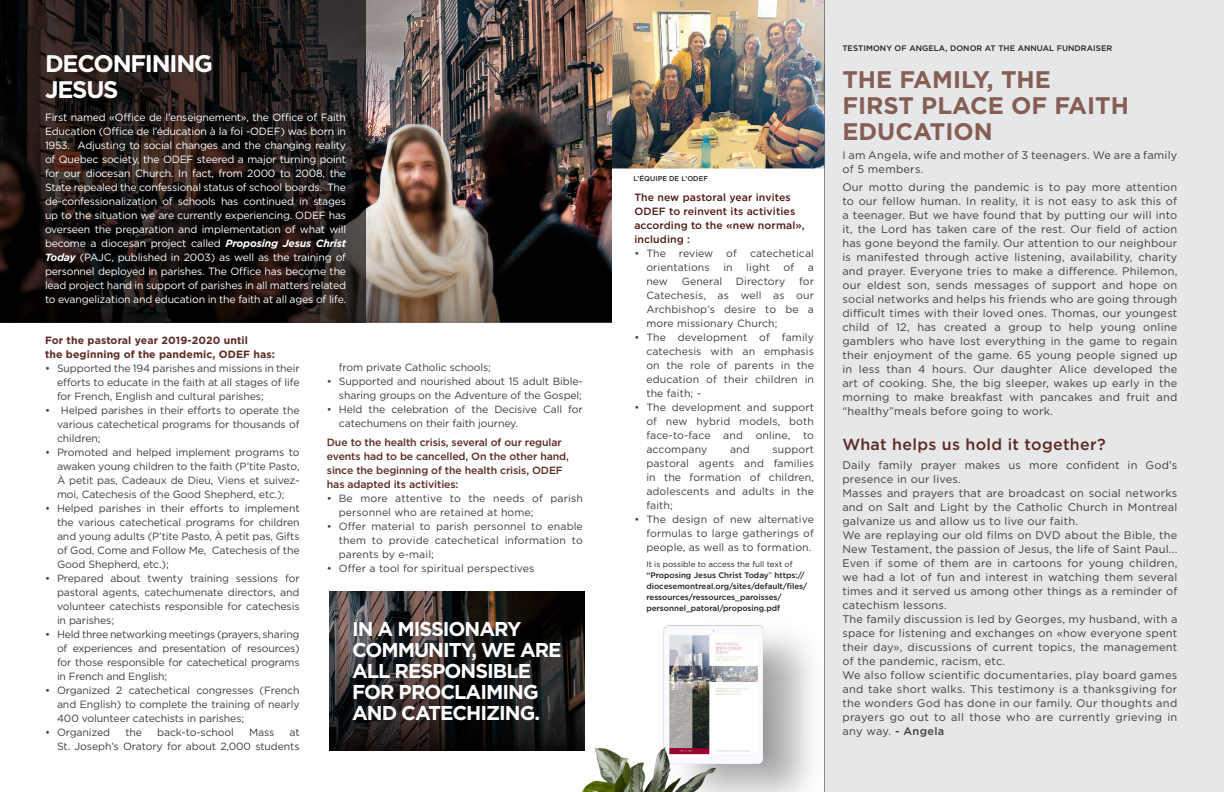
<style>
.page{position:relative;width:1224px;height:792px;background:#fff}
.page>*{position:absolute;margin:0;border:0;box-sizing:border-box;transform-origin:0 0}
.t1{font:700 24px/26px "Gotham";color:#875e54}
.t2{font:700 24px/26px "Gotham";letter-spacing:-.05em;color:#fff}
.t3{font:700 20px/21px "Gotham";letter-spacing:-.05em;color:#fff}
.t4{font:500 16px "Gotham";letter-spacing:.02em;color:#5c2a22}
.t5{font:11px/14px "Gotham";letter-spacing:.02em;color:#3e3e3f}
.t6{font:10.5px/14px "Gotham";letter-spacing:-.01em;color:#3e3e3f;text-align:justify}
.t7{font:10.5px/14px "Gotham";letter-spacing:-.02em;color:#fff;text-align:justify}
.t8{font:10.5px/14px "Gotham";letter-spacing:.01em;color:#3e3e3f}
.t9{font:500 10.5px/14px "Gotham";letter-spacing:-.01em;color:#5c2a22}
.t10{font:500 10.5px/14px "Gotham";letter-spacing:.01em;color:#501912}
.t11{font:700 10.5px/14px "Gotham";letter-spacing:.01em;color:#5c2a22}
.t12{font:500 8px/11px "Gotham";color:#231f20}
.t13{font:500 7px "Gotham";color:#231f20}
.s1{font-weight:700;font-style:italic}
.s2{font-weight:400}
.s3{font-weight:500}
</style>
<div class="page">
<div style="left:824px;top:0;width:400px;height:792px;background:#e6e7e9"></div>
<img style="left:366px;top:0;width:446px;height:323px">
<img style="left:329px;top:591px;width:256px;height:18px">
<img style="left:612px;top:0;width:212px;height:168px">
<svg style="left:0;top:0;width:366px;height:323px;background:#1b1413"></svg>
<svg style="left:329px;top:609px;width:205px;height:141px;background:#242121"></svg>
<img style="left:534px;top:600px;width:279px;height:192px">
<hr style="left:824px;top:0;width:1px;height:792px;background:#231f20">
<h1 class="t2" style="left:45px;top:50px;width:170px">DECONFINING<br>JESUS</h1>
<p class="t7" style="left:45px;top:110px;width:303px">First named «Office de l’enseignement», the Office of Faith Education (Office de l’éducation à la foi -ODEF) was born in 1953. Adjusting to social changes and the changing reality of Quebec society, the ODEF steered a major turning point for our diocesan Church. In fact, from 2000 to 2008, the State repealed the confessional status of school boards. The de-confessionalization of schools has continued in stages up to the situation we are currently experiencing. ODEF has overseen the preparation and implementation of what will become a diocesan project called <span class="s1">Proposing Jesus Christ Today</span> (PAJC, published in 2003) as well as the training of personnel deployed in parishes. The Office has become the lead project hand in support of parishes in all matters related to evangelization and education in the faith at all ages of life.</p>
<p class="t11" style="left:45px;top:333px;width:232px">For the pastoral year 2019-2020 until<br>the beginning of the pandemic, ODEF has:</p>
<p class="t6" style="left:57px;top:361px;width:244px;text-indent:-12px">• Supported the 194 parishes and missions in their efforts to educate in the faith at all stages of life for French, English and cultural parishes;</p>
<p class="t6" style="left:57px;top:403px;width:244px;text-indent:-12px">• Helped parishes in their efforts to operate the various catechetical programs for thousands of children;</p>
<p class="t6" style="left:57px;top:445px;width:244px;text-indent:-12px">• Promoted and helped implement programs to awaken young children to the faith (P’tite Pasto, À petit pas, Cadeaux de Dieu, Viens et suivez&shy;moi, Catechesis of the Good Shepherd, etc.);</p>
<p class="t6" style="left:57px;top:501px;width:244px;text-indent:-12px">• Helped parishes in their efforts to implement the various catechetical programs for children and young adults (P’tite Pasto, À petit pas, Gifts of God, Come and Follow Me, Catechesis of the Good Shepherd, etc.);</p>
<p class="t6" style="left:57px;top:571px;width:244px;text-indent:-12px">• Prepared about twenty training sessions for pastoral agents, catechumenate directors, and volunteer catechists responsible for catechesis in parishes;</p>
<p class="t6" style="left:57px;top:627px;width:244px;text-indent:-12px">• Held three networking meetings (prayers, sharing of experiences and presentation of resources) for those responsible for catechetical programs in French and English;</p>
<p class="t6" style="left:57px;top:683px;width:244px;text-indent:-12px">• Organized 2 catechetical congresses (French and English) to complete the training of nearly 400 volunteer catechists in parishes;</p>
<p class="t6" style="left:45px;top:725px;width:67px">• Organized</p>
<p class="t6" style="left:125px;top:725px;width:18px">the</p>
<p class="t6" style="left:157px;top:725px;width:78px">back-to-school</p>
<p class="t6" style="left:249px;top:725px;width:27px">Mass</p>
<p class="t6" style="left:57px;top:725px;width:244px;text-align:right">at<br>St. Joseph’s Oratory for about 2,000 students</p>
<p class="t6" style="left:339px;top:360px;width:153px">from private Catholic schools;</p>
<p class="t6" style="left:327px;top:374px;width:257px;text-align:right">• Supported and nourished about 15 adult Bible&shy;sharing groups on the Adventure of the Gospel;</p>
<p class="t6" style="left:339px;top:402px;width:245px;text-indent:-12px">• Held the celebration of the Decisive Call for catechumens on their faith journey.</p>
<p class="t9" style="left:327px;top:435px;width:244px">Due to the health crisis, several of our regular events had to be cancelled, On the other hand, since the beginning of the health crisis, ODEF has adapted its activities:</p>
<p class="t8" style="left:339px;top:491px;width:245px;text-indent:-12px">• Be more attentive to the needs of parish personnel who are retained at home;</p>
<p class="t6" style="left:339px;top:519px;width:245px;text-indent:-12px">• Offer material to parish personnel to enable them to provide catechetical information to parents by e-mail;</p>
<p class="t8" style="left:327px;top:561px;width:209px">• Offer a tool for spiritual perspectives</p>
<h2 class="t3" style="left:352px;top:619px;width:211px">IN A MISSIONARY<br>COMMUNITY, WE ARE<br>ALL RESPONSIBLE<br>FOR PROCLAIMING<br>AND CATECHIZING.</h2>
<p class="t13" style="left:634px;top:174px;width:76px">L’ÉQUIPE DE L’ODEF</p>
<p class="t10" style="left:634px;top:190px;width:172px">The new pastoral year invites<br>ODEF to reinvent its activities according to the «new normal», including :</p>
<p class="t8" style="left:646px;top:246px;width:169px;text-indent:-12px">• The review of catechetical orientations</p>
<p class="t6" style="left:723px;top:260px;width:11px">in</p>
<p class="t6" style="left:746px;top:260px;width:25px">light</p>
<p class="t6" style="left:784px;top:260px;width:12px">of</p>
<p class="t6" style="left:808px;top:260px;width:8px">a</p>
<p class="t6" style="left:646px;top:274px;width:169px;text-indent:153px">for Catechesis, as well as our Archbishop’s desire to be a more missionary Church;</p>
<p class="t6" style="left:646px;top:330px;width:169px;text-indent:-12px">• The development of family catechesis with an emphasis on the role of parents in the education of their children in the faith; -</p>
<p class="t6" style="left:646px;top:400px;width:169px;text-indent:-12px">• The development and support of new hybrid models, both face-to-face and online, to accompany</p>
<p class="t6" style="left:646px;top:274px;width:23px">new</p>
<p class="t8" style="left:682px;top:274px;width:42px">General</p>
<p class="t8" style="left:736px;top:274px;width:51px">Directory</p>
<p class="t6" style="left:730px;top:442px;width:21px">and</p>
<p class="t6" style="left:646px;top:442px;width:169px;text-indent:126px">support pastoral agents and families in the formation of children, adolescents and adults in the faith;</p>
<p class="t6" style="left:646px;top:512px;width:169px;text-indent:-12px">• The design of new alternative formulas to large gatherings of people, as well as to formation.</p>
<p class="t12" style="left:646px;top:558px;width:163px"><span class="s2">It is possible to access the full text of </span>“Proposing Jesus Christ Today<span class="s2">”</span> https:// diocesemontreal.org/sites/default/files/ ressources/ressources_paroisses/ personnel_patoral/proposing.pdf</p>
<p class="t12" style="left:842px;top:43px;width:271px">TESTIMONY OF ANGELA, DONOR AT THE ANNUAL FUNDRAISER</p>
<h1 class="t1" style="left:842px;top:67px;width:288px">THE FAMILY, THE<br>FIRST PLACE OF FAITH<br>EDUCATION</h1>
<p class="t5" style="left:842px;top:148px;width:336px">I am Angela, wife and mother of 3 teenagers. We are a family of 5 members.</p>
<p class="t5" style="left:842px;top:180px;width:337px;text-align:justify">Our motto during the pandemic is to pay more attention to our fellow human. In reality, it is not easy to ask this of a teenager. But we have found that by putting our will into it, the Lord has taken care of the rest. Our field of action has gone beyond the family. Our attention to our neighbour is manifested through active listening, availability, charity and prayer. Everyone tries to make a difference. Philemon, our eldest son, sends messages of support and hope on social networks and helps his friends who are going through difficult times with their loved ones. Thomas, our youngest child of 12, has created a group to help young online gamblers who have lost everything in the game to regain their enjoyment of the game. 65 young people signed up in less than 4 hours. Our daughter Alice developed the art of cooking. She, the big sleeper, wakes up early in the morning to make breakfast with pancakes and fruit and “healthy”meals before going to work.</p>
<h3 class="t4" style="left:842px;top:434px;width:265px">What helps us hold it together?</h3>
<p class="t5" style="left:842px;top:458px;width:337px">Daily family prayer makes us more confident in God’s presence in our lives.<br>Masses and prayers that are broadcast on social networks and on Salt and Light by the Catholic Church in Montreal galvanize us and allow us to live our faith.<br>We are replaying our old films on DVD about the Bible, the New Testament, the passion of Jesus, the life of Saint Paul...<br>Even if some of them are in cartoons for young children, we had a lot of fun and interest in watching them several times and it served us among other things as a reminder of catechism lessons.<br>The family discussion is led by Georges, my husband, with a space for listening and exchanges on «how everyone spent their day», discussions of current topics, the management of the pandemic, racism, etc.<br>We also follow scientific documentaries, play board games and take short walks. This testimony is a thanksgiving for the wonders God has done in our family. Our thoughts and prayers go out to all those who are currently grieving in any way. <span class="s3">- Angela</span></p>
</div>
